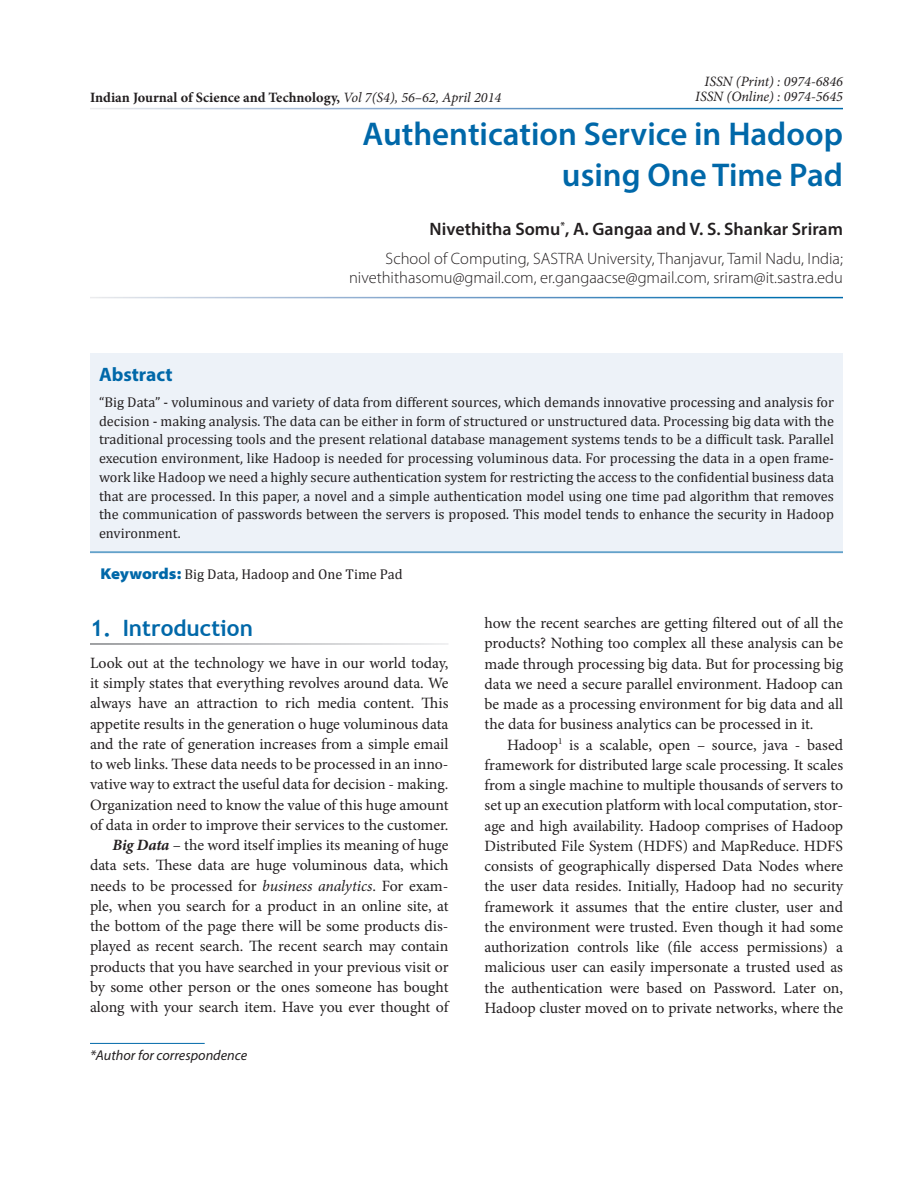
<style>
.page{position:relative;width:918px;height:1188px;background:#fff}
.page>*{position:absolute;margin:0;border:0;box-sizing:border-box;transform-origin:0 0}
.AT{font:600 33px/40.5px "Myriad Pro";color:#0068a9;text-align:right}
.t1{font:700 22.5px "Trebuchet MS";color:#0068a9}
.Abs_Head{font:700 19.5px "Myriad Pro";color:#0068a9}
.Author{font:600 18px "Myriad Pro";color:#231f20}
.Affiliation{font:300 16.5px/19.5px "Myriad Pro";color:#231f20;text-align:right}
.Text_Ind{font:15.75px/20.2px "Minion Pro";letter-spacing:-.005em;color:#231f20;text-align:justify}
.Text{font:15.75px/20.2px "Minion Pro";color:#231f20;text-align:justify}
.Abs_Text1{font:14.25px/18.8px "Cambria";color:#231f20;text-align:justify}
.t2{font:700 14.25px "Minion Pro";color:#231f20}
.t3{font:italic 14.25px "Minion Pro";color:#231f20}
.Keyword{font:14.25px "Cambria";color:#231f20}
.Footnote1{font:italic 14.25px "Myriad Pro";color:#231f20}
.s1{font-weight:400;font-style:italic}
.s2{font-family:"Myriad Pro";font-weight:900;font-stretch:semi-expanded;font-size:15.75px;color:#0068a9}
.s3{font-weight:700;font-style:italic}
.s4{font-style:italic}
</style>
<div class="page">
<div style="left:90px;top:353px;width:753px;height:201px;background:#edf2f8"></div>
<hr style="left:90px;top:552px;width:753px;height:1px;background:#0068a9">
<hr style="left:90px;top:1043px;width:115px;height:1px;background:#0068a9">
<p class="t2" style="left:90px;top:87px;width:413px">Indian Journal of Science and Technology, <span class="s1">Vol 7(S4), 56–62, April 2014</span></p>
<p class="t3" style="left:705px;top:72px;width:140px">ISSN (Print) : 0974-6846</p>
<p class="t3" style="left:695px;top:87px;width:149px">ISSN (Online) : 0974-5645</p>
<p class="AT" style="left:363px;top:113px;width:482px">Authentication Service in Hadoop using One Time Pad</p>
<p class="Author" style="left:430px;top:218px;width:415px">Nivethitha Somu<sup>*</sup>, A. Gangaa and V. S. Shankar Sriram</p>
<p class="Affiliation" style="left:349px;top:248px;width:495px">School of Computing, SASTRA University, Thanjavur, Tamil Nadu, India; nivethithasomu@gmail.com, er.gangaacse@gmail.com, sriram@it.sastra.edu</p>
<p class="Abs_Head" style="left:99px;top:361px;width:75px">Abstract</p>
<p class="Abs_Text1" style="left:99px;top:393px;width:737px">“Big Data” - voluminous and variety of data from different sources, which demands innovative processing and analysis for decision - making analysis. The data can be either in form of structured or unstructured data. Processing big data with the traditional processing tools and the present relational database management systems tends to be a difficult task. Parallel execution environment, like Hadoop is needed for processing voluminous data. For processing the data in a open frame&shy;work like Hadoop we need a highly secure authentication system for restricting the access to the confidential business data that are processed. In this paper, a novel and a simple authentication model using one time pad algorithm that removes the communication of passwords between the servers is proposed. This model tends to enhance the security in Hadoop environment.</p>
<p class="Keyword" style="left:100px;top:566px;width:304px"><span class="s2">Keywords:</span> Big Data, Hadoop and One Time Pad</p>
<h1 class="t1" style="left:90px;top:614px;width:164px">1. Introduction</h1>
<p class="Text" style="left:90px;top:653px;width:360px">Look out at the technology we have in our world today, it simply states that everything revolves around data. We always have an attraction to rich media content. This appetite results in the generation o huge voluminous data and the rate of generation increases from a simple email to web links. These data needs to be processed in an inno&shy;vative way to extract the useful data for decision - making.<br>Organization need to know the value of this huge amount of data in order to improve their services to the customer.</p>
<p class="Text_Ind" style="left:90px;top:835px;width:360px;text-indent:22px"><span class="s3">Big Data</span> – the word itself implies its meaning of huge data sets. These data are huge voluminous data, which needs to be processed for <span class="s4">business analytics</span>. For exam&shy;ple, when you search for a product in an online site, at the bottom of the page there will be some products dis&shy;played as recent search. The recent search may contain products that you have searched in your previous visit or by some other person or the ones someone has bought along with your search item. Have you ever thought of</p>
<p class="Footnote1" style="left:90px;top:1047px;width:159px">*Author for correspondence</p>
<p class="Text_Ind" style="left:484px;top:613px;width:360px">how the recent searches are getting filtered out of all the products? Nothing too complex all these analysis can be made through processing big data. But for processing big data we need a secure parallel environment. Hadoop can be made as a processing environment for big data and all the data for business analytics can be processed in it.</p>
<p class="Text_Ind" style="left:484px;top:734px;width:360px;text-indent:22px">Hadoop<sup>1</sup> is a scalable, open – source, java - based framework for distributed large scale processing. It scales from a single machine to multiple thousands of servers to set up an execution platform with local computation, stor&shy;age and high availability. Hadoop comprises of Hadoop Distributed File System (HDFS) and MapReduce. HDFS consists of geographically dispersed Data Nodes where the user data resides. Initially, Hadoop had no security framework it assumes that the entire cluster, user and the environment were trusted. Even though it had some authorization controls like (file access permissions) a malicious user can easily impersonate a trusted used as the authentication were based on Password. Later on, Hadoop cluster moved on to private networks, where the</p>
</div>
